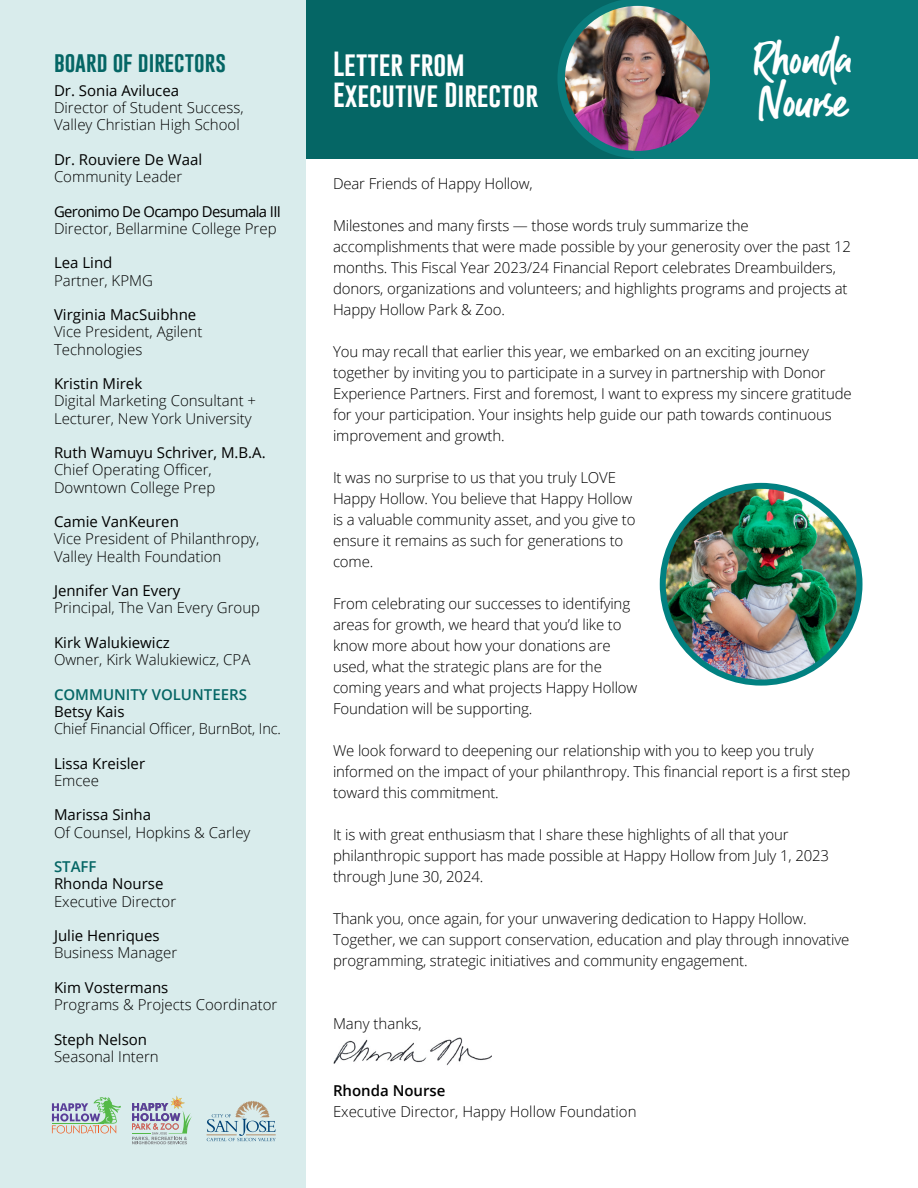
<style>
.page{position:relative;width:918px;height:1188px;background:#fff}
.page>*{position:absolute;margin:0;border:0;box-sizing:border-box;transform-origin:0 0}
.t1{font:44.25px/43.2px "Guthen Bloots Personal Use";color:#fff}
.t2{font:25.5px/30.6px "Gobold";color:#fff}
.t3{font:21px "Gobold";color:#056665}
.t4{font:300 15px/21px "Open Sans";letter-spacing:-.01em;color:#000}
.t5{font:15px "Open Sans";color:#000}
.t6{font:15px "Open Sans";letter-spacing:-.04em;color:#000}
.t7{font:600 15px "Open Sans";color:#056665}
.t8{font:600 15px "Open Sans";color:#000}
</style>
<div class="page">
<div style="left:306px;top:0;width:331px;height:158px;background:#056665"></div>
<div style="left:634px;top:0;width:284px;height:158px;background:#097c7c"></div>
<div style="left:0;top:0;width:306px;height:1188px;background:#d9ecec"></div>
<img style="left:333px;top:1038px;width:159px;height:27px">
<svg style="left:132px;top:1096px;width:60px;height:48px"></svg>
<svg style="left:52px;top:1097px;width:69px;height:37px"></svg>
<hr style="left:52px;top:1123px;width:52px;height:1px;background:#54b948">
<svg style="left:207px;top:1101px;width:69px;height:40px"></svg>
<img style="left:557px;top:0;width:153px;height:158px">
<img style="left:663px;top:486px;width:197px;height:197px;border-radius:98px">
<div style="left:660px;top:483px;width:203px;height:203px;border:6px solid #018181;border-radius:50%"></div>
<h3 class="t3" style="left:54px;top:48px;width:174px">board of directors</h3>
<p class="t5" style="left:54px;top:80px;width:127px">Dr. Sonia Avilucea</p>
<p class="t4" style="left:54px;top:99px;width:191px;line-height:17.2px">Director of Student Success,<br>Valley Christian High School</p>
<p class="t5" style="left:54px;top:149px;width:150px">Dr. Rouviere De Waal</p>
<p class="t4" style="left:54px;top:166px;width:130px">Community Leader</p>
<p class="t6" style="left:54px;top:201px;width:229px">Geronimo De Ocampo Desumala III</p>
<p class="t4" style="left:54px;top:218px;width:224px">Director, Bellarmine College Prep</p>
<p class="t5" style="left:54px;top:253px;width:60px">Lea Lind</p>
<p class="t4" style="left:54px;top:269px;width:100px">Partner, KPMG</p>
<p class="t5" style="left:54px;top:304px;width:144px">Virginia MacSuibhne</p>
<p class="t4" style="left:54px;top:323px;width:150px;line-height:17.2px">Vice President, Agilent<br>Technologies</p>
<p class="t5" style="left:54px;top:373px;width:90px">Kristin Mirek</p>
<p class="t4" style="left:54px;top:392px;width:204px;line-height:17.2px">Digital Marketing Consultant +<br>Lecturer, New York University</p>
<p class="t5" style="left:54px;top:442px;width:213px">Ruth Wamuyu Schriver, M.B.A.</p>
<p class="t4" style="left:54px;top:461px;width:163px;line-height:17.2px">Chief Operating Officer,<br>Downtown College Prep</p>
<p class="t5" style="left:54px;top:511px;width:126px">Camie VanKeuren</p>
<p class="t4" style="left:54px;top:530px;width:207px;line-height:17.2px">Vice President of Philanthropy,<br>Valley Health Foundation</p>
<p class="t5" style="left:54px;top:580px;width:128px">Jennifer Van Every</p>
<p class="t4" style="left:54px;top:597px;width:208px">Principal, The Van Every Group</p>
<p class="t5" style="left:54px;top:632px;width:117px">Kirk Walukiewicz</p>
<p class="t4" style="left:54px;top:649px;width:198px">Owner, Kirk Walukiewicz, CPA</p>
<p class="t7" style="left:54px;top:684px;width:194px">COMMUNITY VOLUNTEERS</p>
<p class="t5" style="left:54px;top:701px;width:72px">Betsy Kais</p>
<p class="t4" style="left:54px;top:718px;width:229px">Chief Financial Officer, BurnBot, Inc.</p>
<p class="t5" style="left:54px;top:753px;width:93px">Lissa Kreisler</p>
<p class="t4" style="left:54px;top:770px;width:47px">Emcee</p>
<p class="t5" style="left:54px;top:805px;width:99px">Marissa Sinha</p>
<p class="t4" style="left:54px;top:821px;width:198px">Of Counsel, Hopkins &amp; Carley</p>
<p class="t7" style="left:54px;top:856px;width:44px">STAFF</p>
<p class="t5" style="left:54px;top:874px;width:111px">Rhonda Nourse</p>
<p class="t4" style="left:54px;top:890px;width:124px">Executive Director</p>
<p class="t5" style="left:54px;top:925px;width:107px">Julie Henriques</p>
<p class="t4" style="left:54px;top:942px;width:125px">Business Manager</p>
<p class="t5" style="left:54px;top:977px;width:116px">Kim Vostermans</p>
<p class="t4" style="left:54px;top:994px;width:225px">Programs &amp; Projects Coordinator</p>
<p class="t5" style="left:54px;top:1029px;width:95px">Steph Nelson</p>
<p class="t4" style="left:54px;top:1046px;width:106px">Seasonal Intern</p>
<h2 class="t2" style="left:333px;top:49px;width:207px">Letter from<br>Executive Director</h2>
<h1 class="t1" style="left:755px;top:35px;width:99px">Rhonda<br>Nourse</h1>
<p class="t4" style="left:333px;top:172px;width:201px">Dear Friends of Happy Hollow,</p>
<p class="t4" style="left:333px;top:214px;width:520px">Milestones and many firsts — those words truly summarize the accomplishments that were made possible by your generosity over the past 12 months. This Fiscal Year 2023/24 Financial Report celebrates Dreambuilders, donors, organizations and volunteers; and highlights programs and projects at Happy Hollow Park &amp; Zoo.</p>
<p class="t4" style="left:333px;top:340px;width:520px">You may recall that earlier this year, we embarked on an exciting journey together by inviting you to participate in a survey in partnership with Donor Experience Partners. First and foremost, I want to express my sincere gratitude for your participation. Your insights help guide our path towards continuous improvement and growth.</p>
<p class="t4" style="left:333px;top:466px;width:304px">It was no surprise to us that you truly LOVE Happy Hollow. You believe that Happy Hollow is a valuable community asset, and you give to ensure it remains as such for generations to come.</p>
<p class="t4" style="left:333px;top:592px;width:306px">From celebrating our successes to identifying areas for growth, we heard that you’d like to know more about how your donations are used, what the strategic plans are for the coming years and what projects Happy Hollow Foundation will be supporting.</p>
<p class="t4" style="left:333px;top:739px;width:519px">We look forward to deepening our relationship with you to keep you truly informed on the impact of your philanthropy. This financial report is a first step toward this commitment.</p>
<p class="t4" style="left:333px;top:823px;width:498px">It is with great enthusiasm that I share these highlights of all that your philanthropic support has made possible at Happy Hollow from July 1, 2023 through June 30, 2024.</p>
<p class="t4" style="left:333px;top:907px;width:518px">Thank you, once again, for your unwavering dedication to Happy Hollow.<br>Together, we can support conservation, education and play through innovative programming, strategic initiatives and community engagement.</p>
<p class="t4" style="left:333px;top:1012px;width:90px">Many thanks,</p>
<p class="t8" style="left:333px;top:1080px;width:114px">Rhonda Nourse</p>
<p class="t4" style="left:333px;top:1101px;width:305px">Executive Director, Happy Hollow Foundation</p>
</div>
